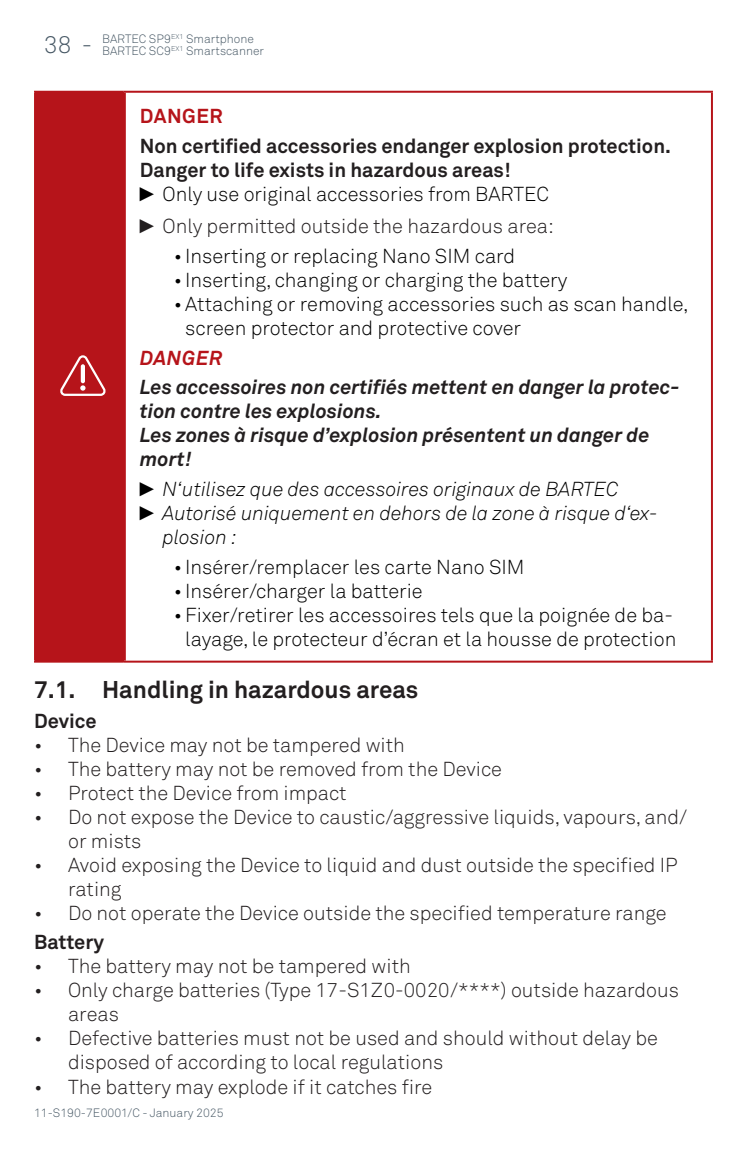
<style>
.page{position:relative;width:749px;height:1157px;background:#fff}
.page>*{position:absolute;margin:0;border:0;box-sizing:border-box;transform-origin:0 0}
.t1{font:700 24px "Akkurat Pro";color:#231f20}
.t2{font:300 24px "Akkurat Pro";color:#475865}
.t3{font:300 20px/24px "Akkurat Pro";color:#231f20}
.t4{font:300 20px/24px "Akkurat Pro";color:#000}
.Normal__bold_french{font:italic 700 20px/24px "Akkurat Pro";color:#231f20}
.t5{font:italic 300 20px/24px "Akkurat Pro";color:#000}
.Normal__bold{font:700 20px/24px "Akkurat Pro";color:#231f20}
.DANGER_Headline{font:700 20px "Akkurat Pro";letter-spacing:.025em;color:#b6141a}
.DANGER_Headline_french{font:italic 700 20px "Akkurat Pro";letter-spacing:.025em;color:#b6141a}
.t6{font:300 12px/12px "Akkurat Pro";color:#475865}
.s1{font-family:"Arial Narrow";font-weight:400}
.s2{font-family:"Arial Narrow";font-weight:400;font-style:normal}
</style>
<div class="page">
<div style="left:35px;top:92px;width:89px;height:569px;background:#b6141a"></div>
<hr style="left:124px;top:91px;width:588px;height:2px;background:#b6141a">
<hr style="left:710px;top:93px;width:2px;height:567px;background:#b6141a">
<hr style="left:124px;top:660px;width:588px;height:2px;background:#b6141a">
<hr style="left:34px;top:91px;width:90px;height:2px;background:#b6141a">
<hr style="left:34px;top:93px;width:2px;height:567px;background:#b6141a">
<hr style="left:34px;top:660px;width:90px;height:2px;background:#b6141a">
<svg style="left:124px;top:93px;width:2px;height:567px"></svg>
<svg style="left:60px;top:355px;width:46px;height:41px"></svg>
<hr style="left:81px;top:364px;width:4px;height:19px;background:#fff;border-radius:2px">
<p class="t2" style="left:44px;top:30px;width:50px">38 -</p>
<p class="t6" style="left:102px;top:33px;width:163px">BARTEC SP9<sup>EX1</sup> Smartphone<br>BARTEC SC9<sup>EX1</sup> Smartscanner</p>
<p class="DANGER_Headline" style="left:140px;top:104px;width:84px">DANGER</p>
<p class="Normal__bold" style="left:140px;top:134px;width:529px">Non certified accessories endanger explosion protection.<br>Danger to life exists in hazardous areas!</p>
<p class="t4" style="left:140px;top:182px;width:410px"><span class="s1">►</span>Only use original accessories from BARTEC</p>
<p class="t3" style="left:140px;top:214px;width:415px"><span class="s1">►</span>Only permitted outside the hazardous area:</p>
<p class="t4" style="left:174px;top:244px;width:343px">• Inserting or replacing Nano SIM card</p>
<p class="t4" style="left:174px;top:268px;width:395px">• Inserting, changing or charging the battery</p>
<p class="t4" style="left:185px;top:292px;width:505px;text-indent:-11px">•Attaching or removing accessories such as scan handle, screen protector and protective cover</p>
<p class="DANGER_Headline_french" style="left:140px;top:345px;width:84px">DANGER</p>
<p class="Normal__bold_french" style="left:140px;top:375px;width:541px">Les accessoires non certifiés mettent en danger la protec&shy;tion contre les explosions.</p>
<p class="Normal__bold_french" style="left:140px;top:423px;width:511px">Les zones à risque d’explosion présentent un danger de mort!</p>
<p class="t5" style="left:140px;top:477px;width:480px"><span class="s2">►</span>N‘utilisez que des accessoires originaux de BARTEC</p>
<p class="t5" style="left:162px;top:501px;width:496px;text-indent:-23px"><span class="s2">►</span>Autorisé uniquement en dehors de la zone à risque d‘ex&shy;plosion :</p>
<p class="t4" style="left:174px;top:554px;width:352px">• Insérer/remplacer les carte Nano SIM</p>
<p class="t4" style="left:174px;top:578px;width:250px">• Insérer/charger la batterie</p>
<p class="t4" style="left:174px;top:602px;width:504px;text-align:center">•Fixer/retirer les accessoires tels que la poignée de ba&shy;layage, le protecteur d’écran et la housse de protection</p>
<p class="t1" style="left:34px;top:674px;width:38px">7.1.</p>
<p class="t1" style="left:102px;top:674px;width:318px">Handling in hazardous areas</p>
<p class="Normal__bold" style="left:34px;top:708px;width:64px">Device</p>
<p class="t3" style="left:34px;top:732px;width:372px">• The Device may not be tampered with</p>
<p class="t3" style="left:34px;top:756px;width:469px">• The battery may not be removed from the Device</p>
<p class="t3" style="left:34px;top:780px;width:314px">• Protect the Device from impact</p>
<p class="t3" style="left:68px;top:804px;width:620px;text-indent:-34px">• Do not expose the Device to caustic/aggressive liquids, vapours, and/ or mists</p>
<p class="t3" style="left:68px;top:852px;width:610px;text-indent:-34px">• Avoid exposing the Device to liquid and dust outside the specified IP rating</p>
<p class="t3" style="left:34px;top:900px;width:634px">• Do not operate the Device outside the specified temperature range</p>
<p class="Normal__bold" style="left:34px;top:930px;width:71px">Battery</p>
<p class="t3" style="left:34px;top:954px;width:378px">• The battery may not be tampered with</p>
<p class="t3" style="left:68px;top:978px;width:612px;text-indent:-34px">• Only charge batteries (Type 17-S1Z0-0020/****) outside hazardous areas</p>
<p class="t3" style="left:68px;top:1026px;width:591px;text-indent:-34px">• Defective batteries must not be used and should without delay be disposed of according to local regulations</p>
<p class="t3" style="left:34px;top:1074px;width:400px">• The battery may explode if it catches fire</p>
<p class="t6" style="left:34px;top:1106px;width:191px">11-S190-7E0001/C - January 2025</p>
</div>
